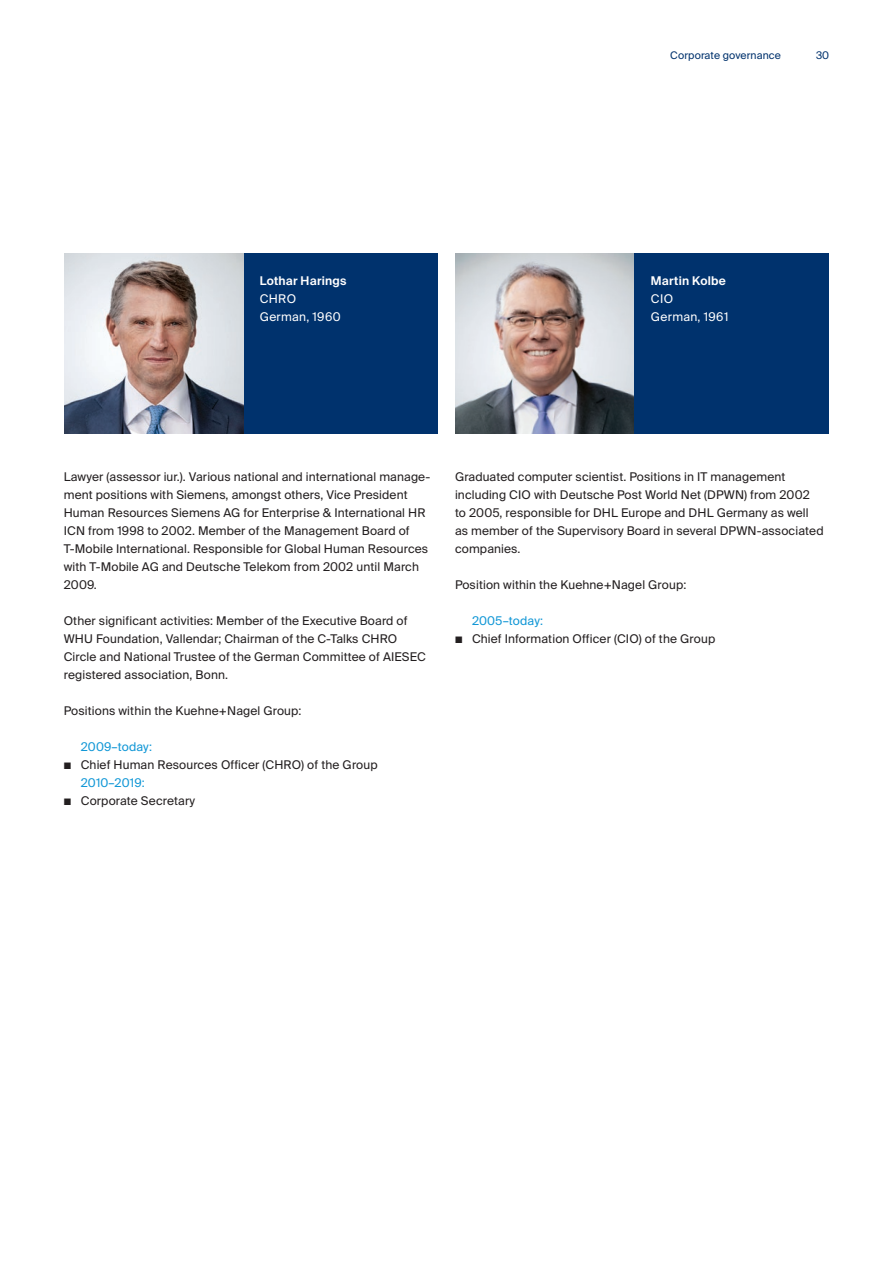
<style>
.page{position:relative;width:893px;height:1263px;background:#fff}
.page>*{position:absolute;margin:0;border:0;box-sizing:border-box;transform-origin:0 0}
.t1{font:12px/18px "Suisse Intl";letter-spacing:.01em;color:#231f20}
.t2{font:12px "Suisse Intl";letter-spacing:.01em;color:#1197d6}
.t3{font:12px/18px "Suisse Intl";letter-spacing:.03em;color:#fff}
.t4{font:600 12px "Suisse Intl";letter-spacing:.02em;color:#fff}
.t5{font:10.5px "Suisse Intl";letter-spacing:.01em;color:#00326d}
</style>
<div class="page">
<div style="left:65px;top:253px;width:372px;height:181px;background:#00326d"></div>
<div style="left:456px;top:253px;width:372px;height:181px;background:#00326d"></div>
<img style="left:65px;top:253px;width:178px;height:181px">
<img style="left:455px;top:253px;width:178px;height:181px">
<p class="t5" style="left:670px;top:49px;width:112px">Corporate governance</p>
<p class="t5" style="left:816px;top:49px;width:15px">30</p>
<p class="t4" style="left:260px;top:273px;width:88px">Lothar Harings</p>
<p class="t3" style="left:260px;top:289px;width:83px">CHRO<br>German, 1960</p>
<p class="t4" style="left:651px;top:273px;width:76px">Martin Kolbe</p>
<p class="t3" style="left:651px;top:289px;width:79px">CIO<br>German, 1961</p>
<p class="t1" style="left:64px;top:467px;width:368px">Lawyer (assessor iur.). Various national and international manage&shy;ment positions with Siemens, amongst others, Vice President Human Resources Siemens AG for Enterprise &amp; International HR ICN from 1998 to 2002. Member of the Management Board of T-Mobile International. Responsible for Global Human Resources with T-Mobile AG and Deutsche Telekom from 2002 until March 2009.</p>
<p class="t1" style="left:64px;top:611px;width:364px">Other significant activities: Member of the Executive Board of WHU Foundation, Vallendar; Chairman of the C-Talks CHRO Circle and National Trustee of the German Committee of AIESEC registered association, Bonn.</p>
<p class="t1" style="left:64px;top:701px;width:239px">Positions within the Kuehne+Nagel Group:</p>
<p class="t2" style="left:81px;top:739px;width:73px">2009–today:</p>
<p class="t1" style="left:64px;top:755px;width:315px">■ Chief Human Resources Officer (CHRO) of the Group</p>
<p class="t2" style="left:81px;top:775px;width:66px">2010–2019:</p>
<p class="t1" style="left:64px;top:791px;width:133px">■ Corporate Secretary</p>
<p class="t1" style="left:455px;top:467px;width:370px">Graduated computer scientist. Positions in IT management including CIO with Deutsche Post World Net (DPWN) from 2002 to 2005, responsible for DHL Europe and DHL Germany as well as member of the Supervisory Board in several DPWN-associated companies.</p>
<p class="t1" style="left:455px;top:575px;width:233px">Position within the Kuehne+Nagel Group:</p>
<p class="t2" style="left:472px;top:613px;width:73px">2005–today:</p>
<p class="t1" style="left:455px;top:629px;width:262px">■ Chief Information Officer (CIO) of the Group</p>
</div>
